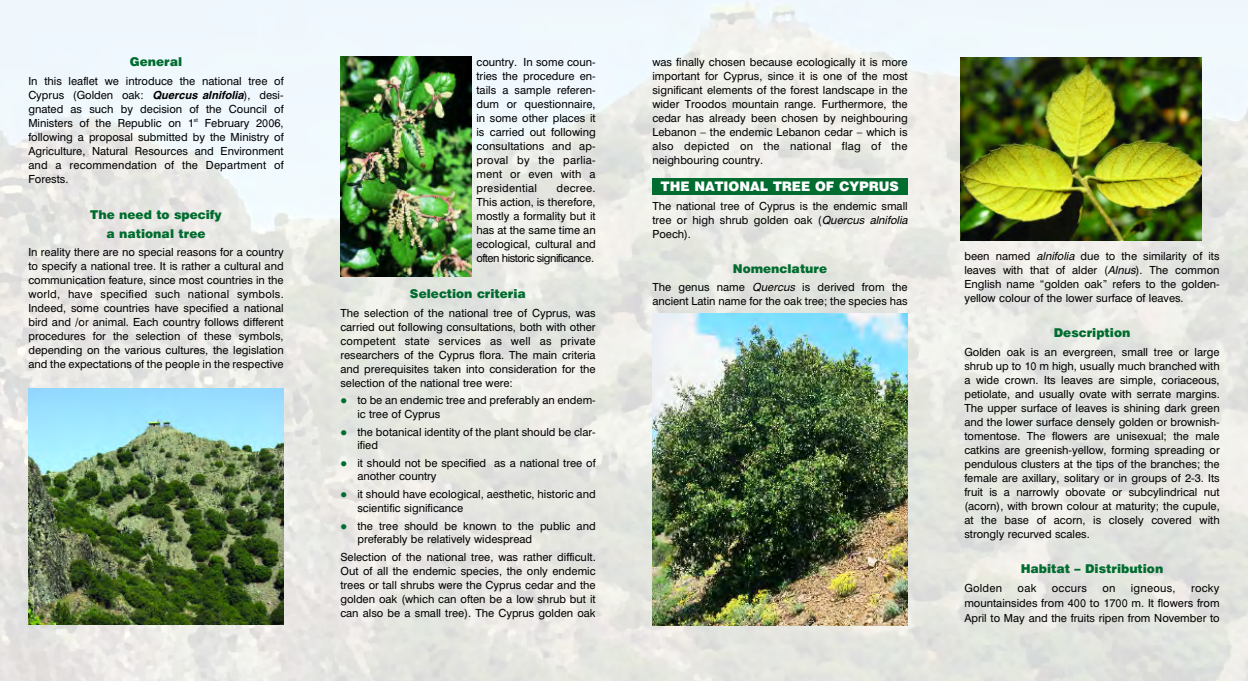
<style>
.page{position:relative;width:1248px;height:681px;background:#fff}
.page>*{position:absolute;margin:0;border:0;box-sizing:border-box;transform-origin:0 0}
.t1{font:13px "Mg Helvetica Extra";color:#fff}
.t2{font:12px/18.3px "Mg Helvetica Extra";color:#016c2f;text-align:center}
.t3{font:11px/14px "Mg Helvetica";color:#000;text-align:justify}
.t4{font:11px "Mg Helvetica";letter-spacing:.02em;color:#000}
.s1{font-weight:700;font-style:italic}
.s2{color:#016c2f}
.s3{font-style:italic}
</style>
<div class="page">
<img style="left:0;top:0;width:1247px;height:680px">
<img style="left:28px;top:388px;width:255px;height:236px">
<img style="left:340px;top:57px;width:131px;height:219px">
<img style="left:652px;top:313px;width:255px;height:312px">
<img style="left:960px;top:58px;width:241px;height:182px">
<div style="left:652px;top:178px;width:255px;height:17px;background:#016c2f"></div>
<p class="t2" style="left:130px;top:53px;width:54px">General</p>
<p class="t3" style="left:28px;top:74px;width:257px">In this leaflet we introduce the national tree of Cyprus (Golden oak: <span class="s1">Quercus alnifolia</span>), desi&shy;gnated as such by decision of the Council of Ministers of the Republic on 1<sup>st</sup> February 2006, following a proposal submitted by the Ministry of Agriculture, Natural Resources and Environment and a recommendation of the Department of Forests.</p>
<p class="t2" style="left:90px;top:206px;width:133px">The need to specify a national tree</p>
<p class="t3" style="left:28px;top:245px;width:257px">In reality there are no special reasons for a country to specify a national tree. It is rather a cultural and communication feature, since most countries in the world, have specified such national symbols.<br>Indeed, some countries have specified a national bird and /or animal. Each country follows different procedures for the selection of these symbols, depending on the various cultures, the legislation and the expectations of the people in the respective</p>
<p class="t3" style="left:476px;top:55px;width:121px">country. In some coun&shy;tries the procedure en&shy;tails a sample referen&shy;dum or questionnaire, in some other places it is carried out following consultations and ap&shy;proval by the parlia&shy;ment or even with a presidential</p>
<p class="t3" style="left:476px;top:181px;width:121px;text-indent:80px">decree.<br>This action, is therefore, mostly a formality but it has at the same time an ecological, cultural and often historic significance.</p>
<p class="t2" style="left:410px;top:285px;width:117px">Selection criteria</p>
<p class="t3" style="left:340px;top:305px;width:257px">The selection of the national tree of Cyprus, was carried out following consultations, both with other competent state services as well as private researchers of the Cyprus flora. The main criteria and prerequisites taken into consideration for the selection of the national tree were:</p>
<p class="t3" style="left:357px;top:393px;width:240px;line-height:13.5px;text-indent:-17px"><span class="s2">●</span> to be an endemic tree and preferably an endem&shy;ic tree of Cyprus</p>
<p class="t3" style="left:357px;top:425px;width:240px;line-height:13.5px;text-indent:-17px"><span class="s2">●</span> the botanical identity of the plant should be clar&shy;ified</p>
<p class="t3" style="left:357px;top:456px;width:240px;line-height:13.5px;text-indent:-17px"><span class="s2">●</span> it should not be specified as a national tree of another country</p>
<p class="t3" style="left:357px;top:487px;width:240px;line-height:13.5px;text-indent:-17px"><span class="s2">●</span> it should have ecological, aesthetic, historic and scientific significance</p>
<p class="t3" style="left:357px;top:518px;width:240px;line-height:13.5px;text-indent:-17px"><span class="s2">●</span> the tree should be known to the public and preferably be relatively widespread</p>
<p class="t3" style="left:340px;top:550px;width:257px">Selection of the national tree, was rather difficult.<br>Out of all the endemic species, the only endemic trees or tall shrubs were the Cyprus cedar and the golden oak (which can often be a low shrub but it can also be a small tree). The Cyprus golden oak</p>
<p class="t3" style="left:652px;top:55px;width:257px">was finally chosen because ecologically it is more important for Cyprus, since it is one of the most significant elements of the forest landscape in the wider Troodos mountain range. Furthermore, the cedar has already been chosen by neighbouring Lebanon – the endemic Lebanon cedar – which is also depicted on the national flag of the neighbouring country.</p>
<p class="t3" style="left:652px;top:199px;width:257px">The national tree of Cyprus is the endemic small tree or high shrub golden oak (<span class="s3">Quercus alnifolia </span>Poech).</p>
<p class="t2" style="left:732px;top:259px;width:96px">Nomenclature</p>
<p class="t3" style="left:652px;top:280px;width:257px">The genus name <span class="s3">Quercus</span> is derived from the ancient Latin name for the oak tree; the species has</p>
<p class="t1" style="left:661px;top:178px;width:239px">THE NATIONAL TREE OF CYPRUS</p>
<p class="t3" style="left:964px;top:249px;width:257px">been named <span class="s3">alnifolia</span> due to the similarity of its leaves with that of alder (<span class="s3">Alnus</span>). The common English name “golden oak” refers to the golden&shy;yellow colour of the lower surface of leaves.</p>
<p class="t2" style="left:1053px;top:324px;width:78px">Description</p>
<p class="t3" style="left:964px;top:345px;width:257px">Golden oak is an evergreen, small tree or large shrub up to 10 m high, usually much branched with a wide crown. Its leaves are simple, coriaceous, petiolate, and usually ovate with serrate margins.<br>The upper surface of leaves is shining dark green and the lower surface densely golden or brownish&shy;tomentose. The flowers are unisexual; the male catkins are greenish-yellow, forming spreading or pendulous clusters at the tips of the branches; the female are axillary, solitary or in groups of 2-3. Its fruit is a narrowly obovate or subcylindrical nut (acorn), with brown colour at maturity; the cupule, at the base of acorn, is closely covered with strongly recurved scales.</p>
<p class="t2" style="left:1020px;top:560px;width:144px">Habitat – Distribution</p>
<p class="t3" style="left:964px;top:581px;width:39px">Golden</p>
<p class="t3" style="left:1017px;top:581px;width:20px">oak</p>
<p class="t3" style="left:1051px;top:581px;width:37px">occurs</p>
<p class="t3" style="left:1102px;top:581px;width:15px">on</p>
<p class="t4" style="left:1130px;top:581px;width:46px">igneous,</p>
<p class="t3" style="left:964px;top:581px;width:257px;line-height:14.6px;text-indent:227px">rocky mountainsides from 400 to 1700 m. It flowers from April to May and the fruits ripen from November to</p>
</div>
